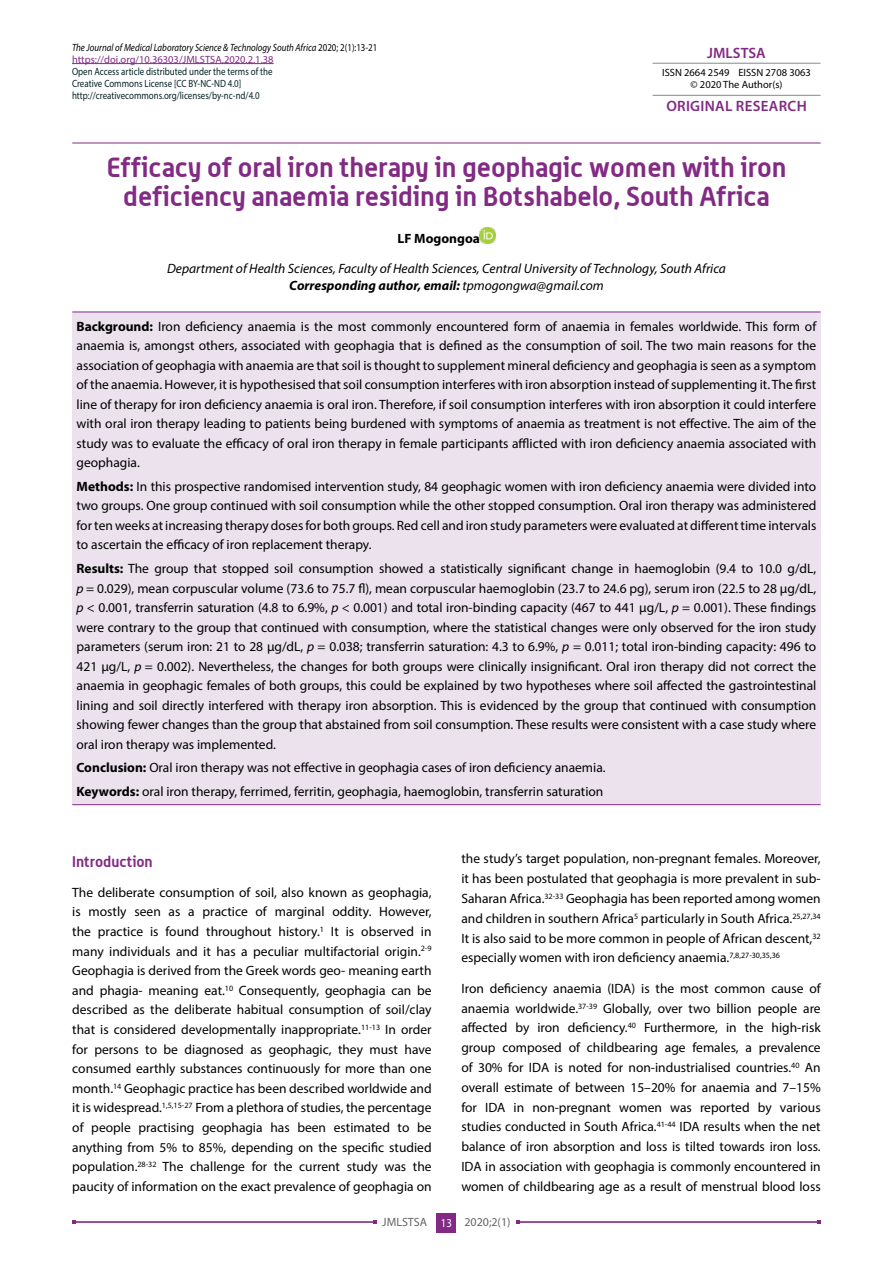
<style>
.page{position:relative;width:893px;height:1263px;background:#fff}
.page>*{position:absolute;margin:0;border:0;box-sizing:border-box;transform-origin:0 0}
.t1{font:700 27px/28.5px "Alwyn";color:#822a84;text-align:center}
.t2{font:600 15px "Myriad Pro";letter-spacing:.02em;color:#822a84}
.t3{font:700 15px "Alwyn";color:#822a84}
.t4{font:600 15px "Myriad Pro";color:#822a84}
.t5{font:13.5px/19.5px "Myriad Pro";color:#000;text-align:justify}
.t6{font:italic 13.5px/16.5px "Myriad Pro";color:#000;text-align:center}
.t7{font:700 13.5px "Myriad Pro";color:#000}
.t8{font:12px "Myriad Pro";color:#636466}
.t9{font:10.5px/12px "Myriad Pro";color:#062224;scale:.85 1}
.t10{font:italic 10.5px/12px "Myriad Pro";color:#000;scale:.85 1}
.t11{font:10.5px/12px "Myriad Pro";color:#000;text-align:center}
.s1{font-style:normal}
.s2{font-style:normal;color:#822a84}
.s3{font-weight:700}
.s4{font-style:italic}
.s5{color:#fff}
</style>
<div class="page">
<div style="left:437px;top:1213px;width:19px;height:20px;background:#822a84"></div>
<hr style="left:74px;top:1221px;width:301px;height:1px;background:#822a84">
<hr style="left:74px;top:1222px;width:301px;height:1px;background:#822a84">
<hr style="left:518px;top:1221px;width:301px;height:1px;background:#822a84">
<hr style="left:518px;top:1222px;width:301px;height:1px;background:#822a84">
<hr style="left:72px;top:63px;width:202px;height:1px;background:#822a84">
<hr style="left:652px;top:63px;width:168px;height:1px;background:#939598">
<hr style="left:652px;top:95px;width:168px;height:1px;background:#939598">
<div style="left:72px;top:312px;width:748px;height:493px;background:#ebe2ed"></div>
<hr style="left:72px;top:312px;width:749px;height:1px;background:#822a84">
<hr style="left:72px;top:804px;width:749px;height:1px;background:#822a84">
<hr style="left:72px;top:143px;width:749px;height:1px;background:#822a84">
<img style="left:480px;top:228px;width:15px;height:15px">
<p class="t10" style="left:72px;top:41px;width:361px">The Journal of Medical Laboratory Science &amp; Technology South Africa <span class="s1">2020; 2(1):13-21 </span><span class="s2">https://doi.org/10.36303/JMLSTSA.2020.2.1.38</span></p>
<p class="t9" style="left:72px;top:65px;width:237px">Open Access article distributed under the terms of the<br>Creative Commons License [CC BY-NC-ND 4.0] http://creativecommons.org/licenses/by-nc-nd/4.0</p>
<p class="t4" style="left:707px;top:44px;width:60px">JMLSTSA</p>
<p class="t11" style="left:662px;top:67px;width:150px">ISSN 2664 2549 EISSN 2708 3063 © 2020 The Author(s)</p>
<p class="t2" style="left:666px;top:96px;width:142px">ORIGINAL RESEARCH</p>
<h1 class="t1" style="left:106px;top:153px;width:682px">Efficacy of oral iron therapy in geophagic women with iron deficiency anaemia residing in Botshabelo, South Africa</h1>
<p class="t7" style="left:398px;top:230px;width:84px">LF Mogongoa</p>
<p class="t6" style="left:167px;top:260px;width:560px">Department of Health Sciences, Faculty of Health Sciences, Central University of Technology, South Africa<br><span class="s3">Corresponding author, email:</span> tpmogongwa@gmail.com</p>
<p class="t5" style="left:77px;top:316px;width:741px"><span class="s3">Background:</span> Iron deficiency anaemia is the most commonly encountered form of anaemia in females worldwide. This form of anaemia is, amongst others, associated with geophagia that is defined as the consumption of soil. The two main reasons for the association of geophagia with anaemia are that soil is thought to supplement mineral deficiency and geophagia is seen as a symptom of the anaemia. However, it is hypothesised that soil consumption interferes with iron absorption instead of supplementing it. The first line of therapy for iron deficiency anaemia is oral iron. Therefore, if soil consumption interferes with iron absorption it could interfere with oral iron therapy leading to patients being burdened with symptoms of anaemia as treatment is not effective. The aim of the study was to evaluate the efficacy of oral iron therapy in female participants afflicted with iron deficiency anaemia associated with geophagia.</p>
<p class="t5" style="left:77px;top:476px;width:741px"><span class="s3">Methods:</span> In this prospective randomised intervention study, 84 geophagic women with iron deficiency anaemia were divided into two groups. One group continued with soil consumption while the other stopped consumption. Oral iron therapy was administered for ten weeks at increasing therapy doses for both groups. Red cell and iron study parameters were evaluated at different time intervals to ascertain the efficacy of iron replacement therapy.</p>
<p class="t5" style="left:77px;top:559px;width:741px"><span class="s3">Results:</span> The group that stopped soil consumption showed a statistically significant change in haemoglobin (9.4 to 10.0 g/dL, <span class="s4">p</span> = 0.029), mean corpuscular volume (73.6 to 75.7 fl), mean corpuscular haemoglobin (23.7 to 24.6 pg), serum iron (22.5 to 28 µg/dL, <span class="s4">p</span> &lt; 0.001, transferrin saturation (4.8 to 6.9%, <span class="s4">p</span> &lt; 0.001) and total iron-binding capacity (467 to 441 µg/L, <span class="s4">p</span> = 0.001). These findings were contrary to the group that continued with consumption, where the statistical changes were only observed for the iron study parameters (serum iron: 21 to 28 µg/dL, <span class="s4">p</span> = 0.038; transferrin saturation: 4.3 to 6.9%, <span class="s4">p</span> = 0.011; total iron-binding capacity: 496 to 421 µg/L, <span class="s4">p</span> = 0.002). Nevertheless, the changes for both groups were clinically insignificant. Oral iron therapy did not correct the anaemia in geophagic females of both groups, this could be explained by two hypotheses where soil affected the gastrointestinal lining and soil directly interfered with therapy iron absorption. This is evidenced by the group that continued with consumption showing fewer changes than the group that abstained from soil consumption. These results were consistent with a case study where oral iron therapy was implemented.</p>
<p class="t5" style="left:77px;top:756px;width:531px;line-height:23.7px"><span class="s3">Conclusion:</span> Oral iron therapy was not effective in geophagia cases of iron deficiency anaemia.<br><span class="s3">Keywords:</span> oral iron therapy, ferrimed, ferritin, geophagia, haemoglobin, transferrin saturation</p>
<p class="t3" style="left:72px;top:852px;width:82px">Introduction</p>
<p class="t5" style="left:72px;top:882px;width:361px">The deliberate consumption of soil, also known as geophagia, is mostly seen as a practice of marginal oddity. However, the practice is found throughout history.<sup>1</sup> It is observed in many individuals and it has a peculiar multifactorial origin.<sup>2-9<br></sup>Geophagia is derived from the Greek words geo- meaning earth and phagia- meaning eat.<sup>10</sup> Consequently, geophagia can be described as the deliberate habitual consumption of soil/clay that is considered developmentally inappropriate.<sup>11-13</sup> In order for persons to be diagnosed as geophagic, they must have consumed earthly substances continuously for more than one month.<sup>14</sup> Geophagic practice has been described worldwide and it is widespread.<sup>1,5,15-27</sup> From a plethora of studies, the percentage of people practising geophagia has been estimated to be anything from 5% to 85%, depending on the specific studied population.<sup>28-32</sup> The challenge for the current study was the paucity of information on the exact prevalence of geophagia on</p>
<p class="t5" style="left:461px;top:849px;width:361px">the study’s target population, non-pregnant females. Moreover, it has been postulated that geophagia is more prevalent in sub-Saharan Africa.<sup>32-33</sup> Geophagia has been reported among women and children in southern Africa<sup>5</sup> particularly in South Africa.<sup>25,27,34<br></sup>It is also said to be more common in people of African descent,<sup>32 </sup>especially women with iron deficiency anaemia.<sup>7,8,27-30,35,36</sup></p>
<p class="t5" style="left:461px;top:978px;width:361px">Iron deficiency anaemia (IDA) is the most common cause of anaemia worldwide.<sup>37-39</sup> Globally, over two billion people are affected by iron deficiency.<sup>40</sup> Furthermore, in the high-risk group composed of childbearing age females, a prevalence of 30% for IDA is noted for non-industrialised countries.<sup>40</sup> An overall estimate of between 15–20% for anaemia and 7–15% for IDA in non-pregnant women was reported by various studies conducted in South Africa.<sup>41-44</sup> IDA results when the net balance of iron absorption and loss is tilted towards iron loss.<br>IDA in association with geophagia is commonly encountered in women of childbearing age as a result of menstrual blood loss</p>
<p class="t8" style="left:382px;top:1215px;width:130px">JMLSTSA <span class="s5">13</span> 2020;2(1)</p>
</div>
